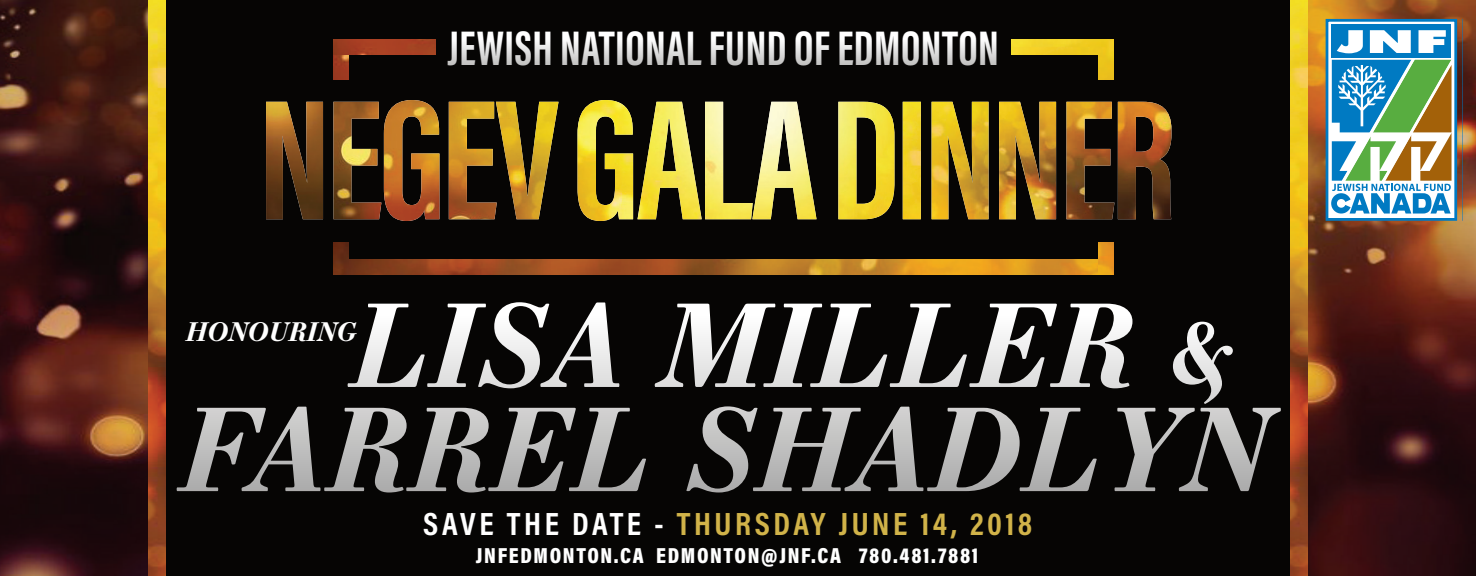
<style>
.page{position:relative;width:1476px;height:576px;background:#fff}
.page>*{position:absolute;margin:0;border:0;box-sizing:border-box;transform-origin:0 0}
.t1{font:italic 700 115.8px/104.2px "Essonnes Text";letter-spacing:.01em;color:#fff}
.t2{font:700 50px "Acumin Pro Extra Cond";letter-spacing:.01em;color:#fff}
.t3{font:700 32.4px "Acumin Pro Cond";letter-spacing:.11em;color:#d1b349}
.t4{font:italic 700 26px "Essonnes Text";letter-spacing:.01em;color:#fff}
.t5{font:900 22px "Acumin Pro Cond";letter-spacing:.075em;color:#fff}
.s1{font-size:82.6px}
.s2{color:#fff}
</style>
<div class="page">
<img style="left:1308px;top:0;width:168px;height:576px">
<img style="left:0;top:0;width:148px;height:576px">
<div style="left:161px;top:0;width:1129px;height:576px;background:#060504"></div>
<img style="left:349px;top:259px;width:750px;height:15px">
<img style="left:1099px;top:40px;width:15px;height:234px">
<img style="left:1011px;top:40px;width:102px;height:15px">
<img style="left:334px;top:55px;width:15px;height:219px">
<img style="left:334px;top:40px;width:101px;height:15px">
<div style="left:299px;top:80px;width:851px;height:162px;background:#060504"></div>
<img style="left:266px;top:100px;width:905px;height:121px">
<img style="left:148px;top:0;width:18px;height:576px">
<img style="left:1290px;top:0;width:18px;height:576px">
<svg style="left:1462px;top:19px;width:1px;height:202px"></svg>
<div style="left:1327px;top:20px;width:129px;height:199px;background:#fff"></div>
<div style="left:1326px;top:19px;width:131px;height:202px;border:3px solid #007ac2"></div>
<div style="left:1331px;top:25px;width:120px;height:33px;background:#007ac2"></div>
<svg style="left:1331px;top:30px;width:121px;height:184px"></svg>
<h2 class="t2" style="left:448px;top:17px;width:553px">JEWISH NATIONAL FUND OF EDMONTON</h2>
<h1 class="t1" style="left:180px;top:292px;width:1091px;text-indent:171px">LISA MILLER <span class="s1">&amp;<br></span>FARREL SHADLYN</h1>
<p class="t4" style="left:186px;top:312px;width:172px">HONOURING</p>
<p class="t3" style="left:423px;top:502px;width:611px"><span class="s2">SAVE THE DATE -</span> THURSDAY JUNE 14, 2018</p>
<p class="t5" style="left:476px;top:541px;width:504px">JNFEDMONTON.CA EDMONTON@JNF.CA 780.481.7881</p>
</div>
